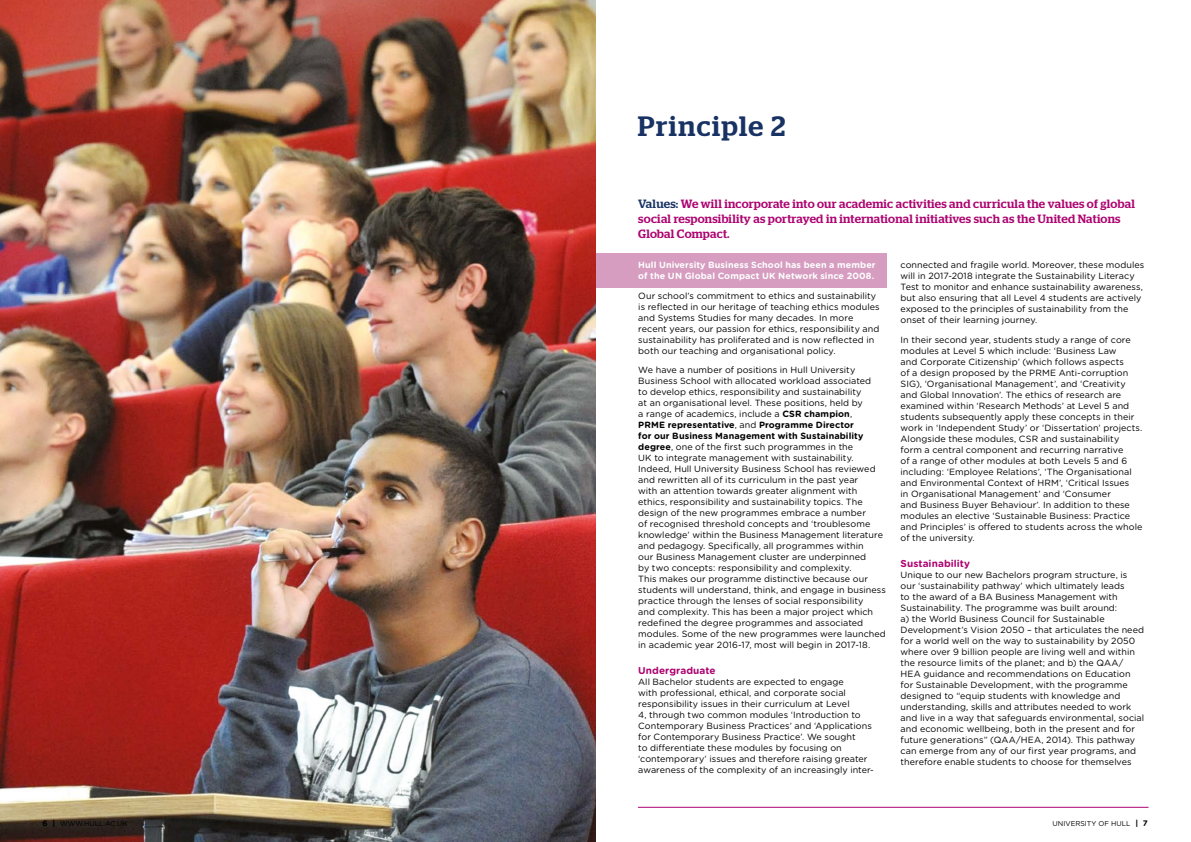
<style>
.page{position:relative;width:1191px;height:842px;background:#fff}
.page>*{position:absolute;margin:0;border:0;box-sizing:border-box;transform-origin:0 0}
.t1{font:500 28px "Stag";letter-spacing:.045em;color:#183264}
.t2{font:500 12px/15px "Stag";letter-spacing:.02em;color:#ad0470}
.t3{font:700 10px "Gotham Rounded";letter-spacing:.005em;color:#ad0470}
.t4{font:9px/11px "Gotham Rounded";letter-spacing:.005em;color:#000}
.t5{font:700 9px/11px "Gotham Rounded";letter-spacing:.01em;color:#fff}
.t6{font:7px "Gotham Rounded";color:#000}
.s1{color:#183264}
.s2{font-weight:700}
.s3{font-weight:700;font-size:8px}
</style>
<div class="page">
<hr style="left:638px;top:807px;width:510px;height:1px;background:#ad0470">
<div style="left:283px;top:254px;width:603px;height:34px;background:#d69dc0"></div>
<img style="left:0;top:0;width:595px;height:842px">
<h1 class="t1" style="left:638px;top:109px;width:149px">Principle 2</h1>
<h2 class="t2" style="left:638px;top:196px;width:498px"><span class="s1">Values:</span> We will incorporate into our academic activities and curricula the values of global social responsibility as portrayed in international initiatives such as the United Nations<br>Global Compact.</h2>
<p class="t5" style="left:638px;top:259px;width:239px">Hull University Business School has been a member of the UN Global Compact UK Network since 2008.</p>
<p class="t4" style="left:638px;top:289px;width:243px">Our school’s commitment to ethics and sustainability is reflected in our heritage of teaching ethics modules and Systems Studies for many decades. In more recent years, our passion for ethics, responsibility and sustainability has proliferated and is now reflected in both our teaching and organisational policy.</p>
<p class="t4" style="left:638px;top:364px;width:249px">We have a number of positions in Hull University Business School with allocated workload associated<br>to develop ethics, responsibility and sustainability<br>at an organisational level. These positions, held by<br>a range of academics, include a <span class="s2">CSR champion</span>,<br><span class="s2">PRME representative</span>, and <span class="s2">Programme Director<br>for our Business Management with Sustainability degree</span>, one of the first such programmes in the<br>UK to integrate management with sustainability.<br>Indeed, Hull University Business School has reviewed and rewritten all of its curriculum in the past year<br>with an attention towards greater alignment with ethics, responsibility and sustainability topics. The design of the new programmes embrace a number<br>of recognised threshold concepts and ‘troublesome knowledge’ within the Business Management literature and pedagogy. Specifically, all programmes within<br>our Business Management cluster are underpinned<br>by two concepts: responsibility and complexity.<br>This makes our programme distinctive because our students will understand, think, and engage in business practice through the lenses of social responsibility<br>and complexity. This has been a major project which redefined the degree programmes and associated modules. Some of the new programmes were launched in academic year 2016-17, most will begin in 2017-18.</p>
<p class="t3" style="left:638px;top:663px;width:79px">Undergraduate</p>
<p class="t4" style="left:638px;top:676px;width:237px">All Bachelor students are expected to engage<br>with professional, ethical, and corporate social responsibility issues in their curriculum at Level<br>4, through two common modules ‘Introduction to Contemporary Business Practices’ and ‘Applications for Contemporary Business Practice’. We sought<br>to differentiate these modules by focusing on ‘contemporary’ issues and therefore raising greater awareness of the complexity of an increasingly inter-</p>
<p class="t4" style="left:900px;top:259px;width:245px">connected and fragile world. Moreover, these modules will in 2017-2018 integrate the Sustainability Literacy Test to monitor and enhance sustainability awareness, but also ensuring that all Level 4 students are actively exposed to the principles of sustainability from the onset of their learning journey.</p>
<p class="t4" style="left:900px;top:333px;width:243px">In their second year, students study a range of core modules at Level 5 which include: ‘Business Law<br>and Corporate Citizenship’ (which follows aspects<br>of a design proposed by the PRME Anti-corruption SIG), ‘Organisational Management’, and ‘Creativity and Global Innovation’. The ethics of research are examined within ‘Research Methods’ at Level 5 and students subsequently apply these concepts in their work in ‘Independent Study’ or ‘Dissertation’ projects.<br>Alongside these modules, CSR and sustainability form a central component and recurring narrative<br>of a range of other modules at both Levels 5 and 6 including: ‘Employee Relations’, ‘The Organisational and Environmental Context of HRM’, ‘Critical Issues<br>in Organisational Management’ and ‘Consumer<br>and Business Buyer Behaviour’. In addition to these modules an elective ‘Sustainable Business: Practice and Principles’ is offered to students across the whole of the university.</p>
<p class="t3" style="left:900px;top:556px;width:71px">Sustainability</p>
<p class="t4" style="left:900px;top:569px;width:245px">Unique to our new Bachelors program structure, is our ‘sustainability pathway’ which ultimately leads<br>to the award of a BA Business Management with Sustainability. The programme was built around:<br>a) the World Business Council for Sustainable Development’s Vision 2050 – that articulates the need for a world well on the way to sustainability by 2050 where over 9 billion people are living well and within the resource limits of the planet; and b) the QAA/ HEA guidance and recommendations on Education for Sustainable Development, with the programme designed to “equip students with knowledge and understanding, skills and attributes needed to work and live in a way that safeguards environmental, social and economic wellbeing, both in the present and for future generations” (QAA/HEA, 2014). This pathway can emerge from any of our first year programs, and therefore enable students to choose for themselves</p>
<p class="t6" style="left:42px;top:818px;width:87px"><span class="s3">6 |</span> WWW.HULL.AC.UK</p>
<p class="t6" style="left:1052px;top:818px;width:97px">UNIVERSITY OF HULL <span class="s3">| 7</span></p>
</div>
